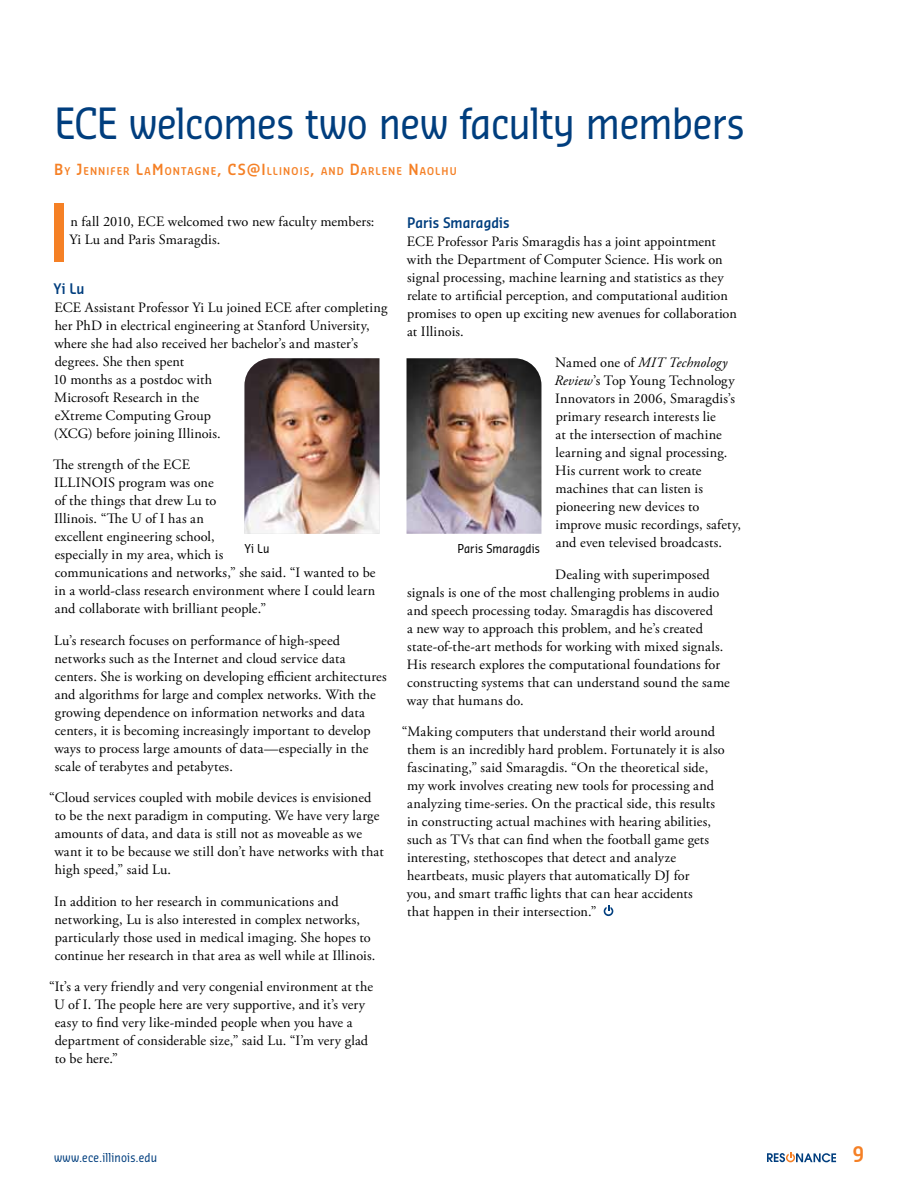
<style>
.page{position:relative;width:918px;height:1188px;background:#fff}
.page>*{position:absolute;margin:0;border:0;box-sizing:border-box;transform-origin:0 0}
.t1{font:600 78.6px "Sansa Con Std";color:#f58025}
.t2{font:42px "Sansa Con Std";letter-spacing:-.015em;color:#003e7e}
.t3{font:600 21px "Sansa Con Std";color:#f58025}
.t4{font:14.25px/18px "Adobe Garamond Pro";letter-spacing:.01em;color:#000}
.t5{font:600 14.25px "Sansa Con Std";letter-spacing:.005em;color:#003e7e}
.t6{font:12px "Sansa Con Std";letter-spacing:.015em;color:#003e7e}
.t7{font:12px "Sansa Con Std";letter-spacing:.01em;color:#000}
.t8{font:600 10.5px "Sansa Con Std";letter-spacing:.105em;color:#f58025}
.s1{font-size:15px}
.s2{font-style:italic}
</style>
<div class="page">
<svg style="left:604px;top:905px;width:9px;height:11px"></svg>
<svg style="left:767px;top:1152px;width:69px;height:10px"></svg>
<img style="left:244px;top:358px;width:135px;height:176px">
<img style="left:407px;top:358px;width:134px;height:176px">
<h2 class="t2" style="left:54px;top:96px;width:692px">ECE welcomes two new faculty members</h2>
<p class="t8" style="left:54px;top:165px;width:404px"><span class="s1">B</span>Y <span class="s1">J</span>ENNIFER <span class="s1">L</span>A<span class="s1">M</span>ONTAGNE<span class="s1">, CS@I</span>LLINOIS<span class="s1">,</span> AND <span class="s1">D</span>ARLENE <span class="s1">N</span>AOLHU</p>
<h1 class="t1" style="left:48px;top:180px;width:24px">I</h1>
<p class="t4" style="left:69px;top:213px;width:306px">n fall 2010, ECE welcomed two new faculty members:<br>Yi Lu and Paris Smaragdis.</p>
<p class="t5" style="left:54px;top:279px;width:32px">Yi Lu</p>
<p class="t4" style="left:53px;top:299px;width:336px">ECE Assistant Professor Yi Lu joined ECE after completing her PhD in electrical engineering at Stanford University, where she had also received her bachelor’s and master’s degrees. She then spent<br>10 months as a postdoc with<br>Microsoft Research in the<br>eXtreme Computing Group<br>(XCG) before joining Illinois.</p>
<p class="t4" style="left:53px;top:456px;width:324px">The strength of the ECE<br>ILLINOIS program was one<br>of the things that drew Lu to<br>Illinois. “The U of I has an<br>excellent engineering school,<br>especially in my area, which is<br>communications and networks,” she said. “I wanted to be in a world-class research environment where I could learn and collaborate with brilliant people.”</p>
<p class="t4" style="left:54px;top:632px;width:334px">Lu’s research focuses on performance of high-speed networks such as the Internet and cloud service data centers. She is working on developing efficient architectures and algorithms for large and complex networks. With the growing dependence on information networks and data centers, it is becoming increasingly important to develop ways to process large amounts of data—especially in the scale of terabytes and petabytes.</p>
<p class="t4" style="left:54px;top:789px;width:331px;text-indent:-5px">“Cloud services coupled with mobile devices is envisioned to be the next paradigm in computing. We have very large amounts of data, and data is still not as moveable as we want it to be because we still don’t have networks with that high speed,” said Lu.</p>
<p class="t4" style="left:54px;top:893px;width:323px">In addition to her research in communications and networking, Lu is also interested in complex networks, particularly those used in medical imaging. She hopes to continue her research in that area as well while at Illinois.</p>
<p class="t4" style="left:54px;top:978px;width:320px;text-indent:-5px">“It’s a very friendly and very congenial environment at the U of I. The people here are very supportive, and it’s very easy to find very like-minded people when you have a department of considerable size,” said Lu. “I’m very glad to be here.”</p>
<p class="t5" style="left:407px;top:213px;width:104px">Paris Smaragdis</p>
<p class="t4" style="left:407px;top:233px;width:332px">ECE Professor Paris Smaragdis has a joint appointment with the Department of Computer Science. His work on signal processing, machine learning and statistics as they relate to artificial perception, and computational audition promises to open up exciting new avenues for collaboration at Illinois.</p>
<p class="t4" style="left:554px;top:354px;width:188px">Named one of <span class="s2">MIT Technology<br>Review</span>’s Top Young Technology<br>Innovators in 2006, Smaragdis’s primary research interests lie<br>at the intersection of machine learning and signal processing.<br>His current work to create machines that can listen is pioneering new devices to improve music recordings, safety, and even televised broadcasts.</p>
<p class="t4" style="left:407px;top:566px;width:325px;text-indent:148px">Dealing with superimposed signals is one of the most challenging problems in audio and speech processing today. Smaragdis has discovered<br>a new way to approach this problem, and he’s created state-of-the-art methods for working with mixed signals.<br>His research explores the computational foundations for constructing systems that can understand sound the same way that humans do.</p>
<p class="t4" style="left:407px;top:723px;width:319px;text-indent:-5px">“Making computers that understand their world around them is an incredibly hard problem. Fortunately it is also fascinating,” said Smaragdis. “On the theoretical side, my work involves creating new tools for processing and analyzing time-series. On the practical side, this results in constructing actual machines with hearing abilities, such as TVs that can find when the football game gets interesting, stethoscopes that detect and analyze heartbeats, music players that automatically DJ for<br>you, and smart traffic lights that can hear accidents<br>that happen in their intersection.”</p>
<p class="t7" style="left:244px;top:540px;width:27px">Yi Lu</p>
<p class="t7" style="left:457px;top:540px;width:84px">Paris Smaragdis</p>
<p class="t6" style="left:54px;top:1150px;width:105px">www.ece.illinois.edu</p>
<h3 class="t3" style="left:853px;top:1140px;width:13px">9</h3>
</div>
